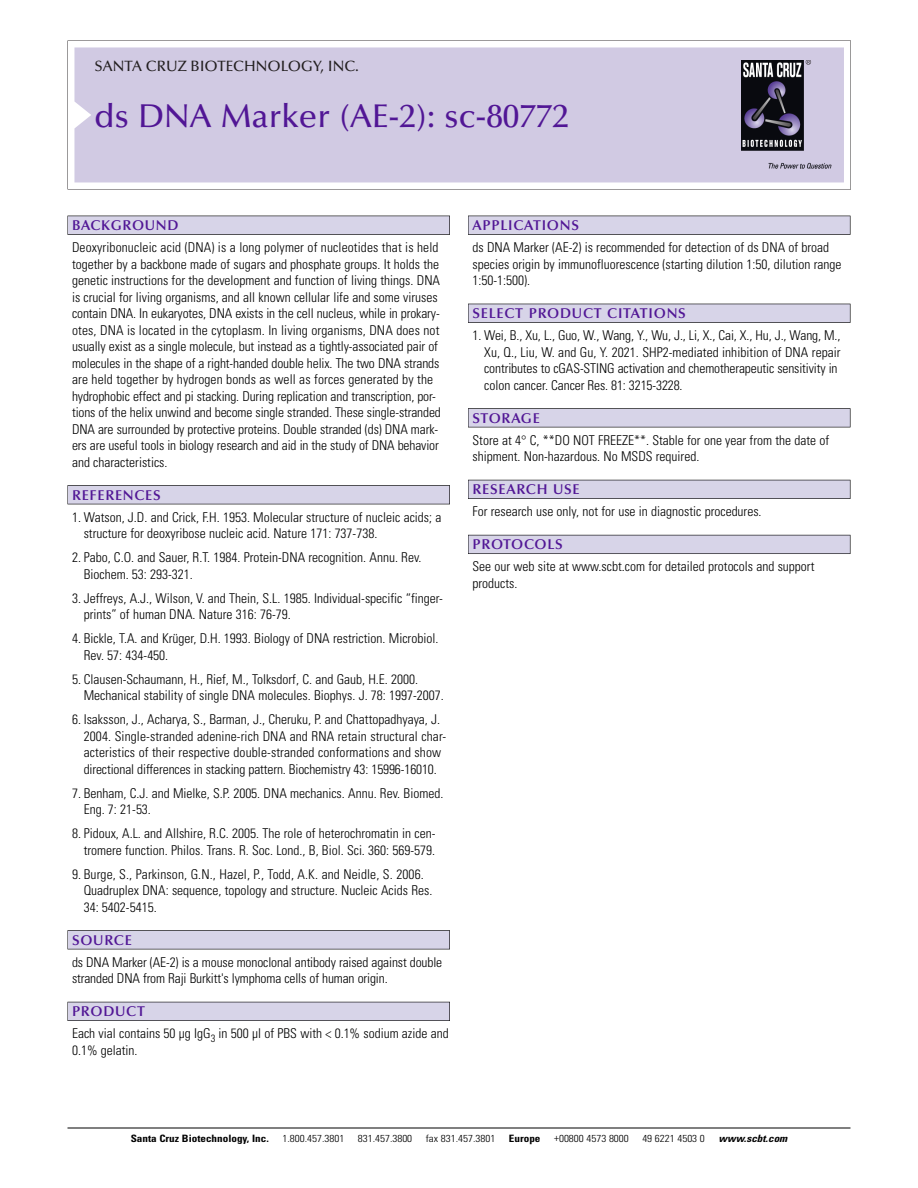
<style>
.page{position:relative;width:918px;height:1188px;background:#fff}
.page>*{position:absolute;margin:0;border:0;box-sizing:border-box;transform-origin:0 0}
.t1{font:500 33px "Optima";color:#511695}
.t2{font:500 15px "Optima";color:#231f20}
.t3{font:600 14.25px "Optima";letter-spacing:.05em;color:#511695}
.t4{font:300 condensed 13.5px/16.5px "Univers";color:#000}
.t5{font:300 condensed 10.2px "Univers";color:#000;scale:1.1 1}
.t6{font:700 condensed 10.2px "Univers";color:#000;scale:1.1 1}
.t7{font:italic 700 condensed 10.2px "Univers";color:#000;scale:1.1 1}
</style>
<div class="page">
<svg style="left:68px;top:40px;width:783px;height:149px"></svg>
<div style="left:74px;top:47px;width:770px;height:135px;background:#d1cae3"></div>
<img style="left:741px;top:60px;width:90px;height:108px">
<div style="left:68px;top:216px;width:382px;height:19px;background:#535256"></div>
<div style="left:68px;top:216px;width:381px;height:18px;background:#d7d4e8"></div>
<div style="left:68px;top:485px;width:382px;height:19px;background:#515155"></div>
<div style="left:68px;top:486px;width:381px;height:18px;background:#d7d4e8"></div>
<div style="left:68px;top:930px;width:382px;height:19px;background:#545357"></div>
<div style="left:68px;top:931px;width:381px;height:18px;background:#d7d4e8"></div>
<div style="left:68px;top:1002px;width:382px;height:19px;background:#535259"></div>
<div style="left:68px;top:1002px;width:381px;height:18px;background:#d7d4e8"></div>
<div style="left:468px;top:216px;width:382px;height:19px;background:#535256"></div>
<div style="left:468px;top:216px;width:382px;height:18px;background:#d7d4e8"></div>
<div style="left:468px;top:304px;width:382px;height:19px;background:#525156"></div>
<div style="left:468px;top:304px;width:382px;height:18px;background:#d7d4e8"></div>
<div style="left:468px;top:408px;width:382px;height:19px;background:#545357"></div>
<div style="left:468px;top:409px;width:382px;height:18px;background:#d7d4e8"></div>
<div style="left:468px;top:480px;width:382px;height:19px;background:#535259"></div>
<div style="left:468px;top:480px;width:382px;height:18px;background:#d7d4e8"></div>
<div style="left:468px;top:535px;width:382px;height:19px;background:#595860"></div>
<div style="left:468px;top:535px;width:382px;height:18px;background:#d7d4e8"></div>
<hr style="left:68px;top:1128px;width:782px;height:1px;background:#000">
<p class="t2" style="left:94px;top:60px;width:266px">SANTA CRUZ BIOTECHNOLOGY, INC.</p>
<p class="t1" style="left:94px;top:102px;width:476px">ds DNA Marker (AE-2): sc-80772</p>
<p class="t3" style="left:72px;top:219px;width:108px">BACKGROUND</p>
<p class="t4" style="left:72px;top:240px;width:370px">Deoxyribonucleic acid (DNA) is a long polymer of nucleotides that is held together by a backbone made of sugars and phosphate groups. It holds the genetic instructions for the development and function of living things. DNA is crucial for living organisms, and all known cellular life and some viruses contain DNA. In eukaryotes, DNA exists in the cell nucleus, while in prokary&shy;otes, DNA is located in the cytoplasm. In living organisms, DNA does not usually exist as a single molecule, but instead as a tightly-associated pair of molecules in the shape of a right-handed double helix. The two DNA strands are held together by hydrogen bonds as well as forces generated by the hydrophobic effect and pi stacking. During replication and transcription, por&shy;tions of the helix unwind and become single stranded. These single-stranded DNA are surrounded by protective proteins. Double stranded (ds) DNA mark&shy;ers are useful tools in biology research and aid in the study of DNA behavior and characteristics.</p>
<p class="t3" style="left:72px;top:489px;width:90px">REFERENCES</p>
<p class="t4" style="left:84px;top:510px;width:359px;text-indent:-12px">1. Watson, J.D. and Crick, F.H. 1953. Molecular structure of nucleic acids; a structure for deoxyribose nucleic acid. Nature 171: 737-738.</p>
<p class="t4" style="left:84px;top:550px;width:339px;text-indent:-12px">2. Pabo, C.O. and Sauer, R.T. 1984. Protein-DNA recognition. Annu. Rev.<br>Biochem. 53: 293-321.</p>
<p class="t4" style="left:84px;top:591px;width:361px;text-indent:-12px">3. Jeffreys, A.J., Wilson, V. and Thein, S.L. 1985. Individual-specific “finger&shy;prints” of human DNA. Nature 316: 76-79.</p>
<p class="t4" style="left:84px;top:631px;width:356px;text-indent:-12px">4. Bickle, T.A. and Krüger, D.H. 1993. Biology of DNA restriction. Microbiol.<br>Rev. 57: 434-450.</p>
<p class="t4" style="left:84px;top:672px;width:362px;text-indent:-12px">5. Clausen-Schaumann, H., Rief, M., Tolksdorf, C. and Gaub, H.E. 2000.<br>Mechanical stability of single DNA molecules. Biophys. J. 78: 1997-2007.</p>
<p class="t4" style="left:84px;top:712px;width:364px;text-indent:-12px">6. Isaksson, J., Acharya, S., Barman, J., Cheruku, P. and Chattopadhyaya, J.<br>2004. Single-stranded adenine-rich DNA and RNA retain structural char&shy;acteristics of their respective double-stranded conformations and show directional differences in stacking pattern. Biochemistry 43: 15996-16010.</p>
<p class="t4" style="left:84px;top:786px;width:361px;text-indent:-12px">7. Benham, C.J. and Mielke, S.P. 2005. DNA mechanics. Annu. Rev. Biomed.<br>Eng. 7: 21-53.</p>
<p class="t4" style="left:72px;top:826px;width:365px;text-align:right">8. Pidoux, A.L. and Allshire, R.C. 2005. The role of heterochromatin in cen&shy;tromere function. Philos. Trans. R. Soc. Lond., B, Biol. Sci. 360: 569-579.</p>
<p class="t4" style="left:84px;top:867px;width:350px;text-indent:-12px">9. Burge, S., Parkinson, G.N., Hazel, P., Todd, A.K. and Neidle, S. 2006.<br>Quadruplex DNA: sequence, topology and structure. Nucleic Acids Res.<br>34: 5402-5415.</p>
<p class="t3" style="left:72px;top:934px;width:61px">SOURCE</p>
<p class="t4" style="left:72px;top:955px;width:372px">ds DNA Marker (AE-2) is a mouse monoclonal antibody raised against double stranded DNA from Raji Burkitt's lymphoma cells of human origin.</p>
<p class="t3" style="left:72px;top:1005px;width:74px">PRODUCT</p>
<p class="t4" style="left:72px;top:1027px;width:378px">Each vial contains 50 µg IgG<sub>3</sub> in 500 µl of PBS with &lt; 0.1% sodium azide and<br>0.1% gelatin.</p>
<p class="t3" style="left:473px;top:219px;width:108px">APPLICATIONS</p>
<p class="t4" style="left:473px;top:240px;width:370px">ds DNA Marker (AE-2) is recommended for detection of ds DNA of broad species origin by immunofluorescence (starting dilution 1:50, dilution range<br>1:50-1:500).</p>
<p class="t3" style="left:473px;top:307px;width:215px">SELECT PRODUCT CITATIONS</p>
<p class="t4" style="left:484px;top:328px;width:358px;text-indent:-12px">1. Wei, B., Xu, L., Guo, W., Wang, Y., Wu, J., Li, X., Cai, X., Hu, J., Wang, M., Xu, Q., Liu, W. and Gu, Y. 2021. SHP2-mediated inhibition of DNA repair contributes to cGAS-STING activation and chemotherapeutic sensitivity in colon cancer. Cancer Res. 81: 3215-3228.</p>
<p class="t3" style="left:473px;top:412px;width:69px">STORAGE</p>
<p class="t4" style="left:473px;top:433px;width:358px">Store at 4° C, **DO NOT FREEZE**. Stable for one year from the date of shipment. Non-hazardous. No MSDS required.</p>
<p class="t3" style="left:473px;top:483px;width:109px">RESEARCH USE</p>
<p class="t4" style="left:473px;top:505px;width:291px">For research use only, not for use in diagnostic procedures.</p>
<p class="t3" style="left:473px;top:538px;width:92px">PROTOCOLS</p>
<p class="t4" style="left:473px;top:560px;width:343px">See our web site at www.scbt.com for detailed protocols and support products.</p>
<p class="t6" style="left:131px;top:1135px;width:127px">Santa Cruz Biotechnology, Inc.</p>
<p class="t5" style="left:282px;top:1135px;width:58px">1.800.457.3801</p>
<p class="t5" style="left:358px;top:1135px;width:51px">831.457.3800</p>
<p class="t5" style="left:426px;top:1135px;width:65px">fax 831.457.3801</p>
<p class="t6" style="left:509px;top:1135px;width:30px">Europe</p>
<p class="t5" style="left:554px;top:1135px;width:69px">+00800 4573 8000</p>
<p class="t5" style="left:642px;top:1135px;width:58px">49 6221 4503 0</p>
<p class="t7" style="left:719px;top:1135px;width:66px">www.scbt.com</p>
</div>
